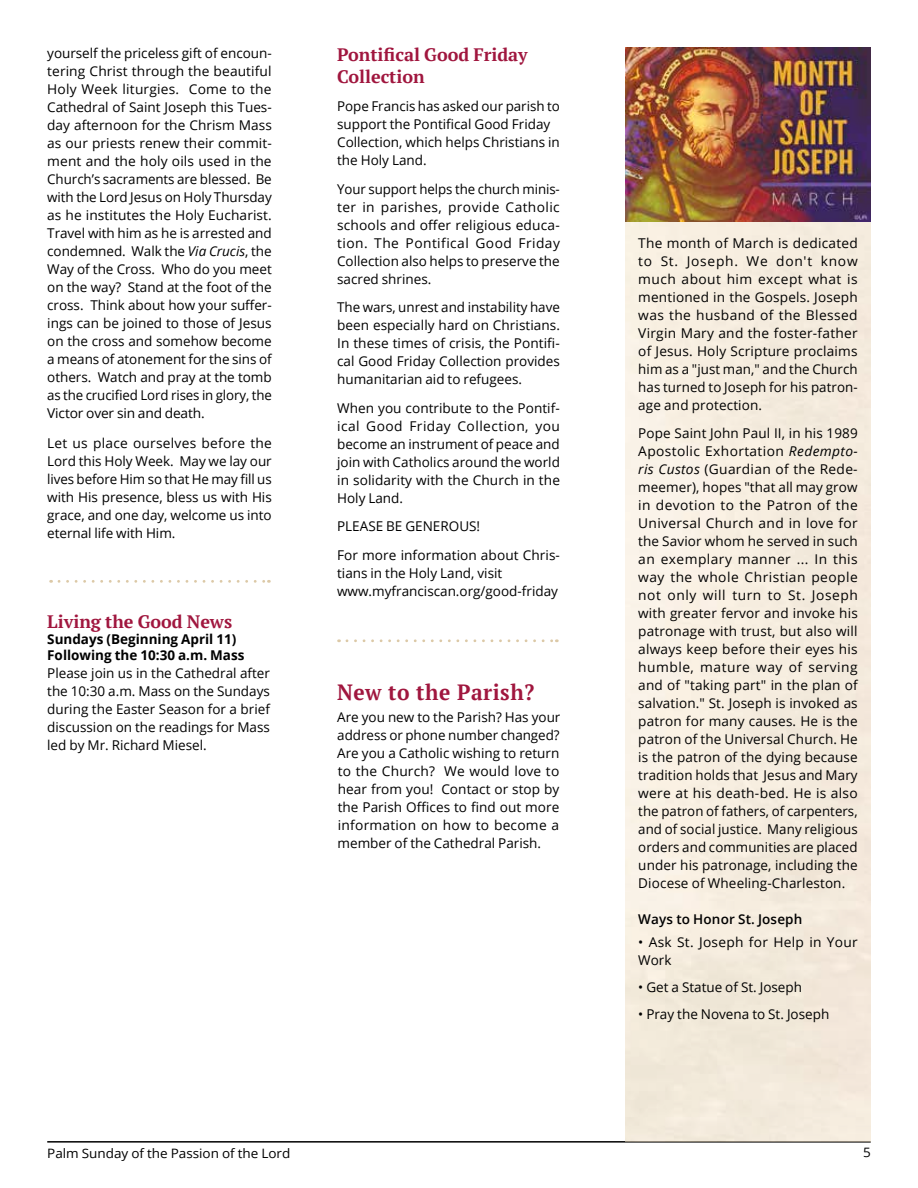
<style>
.page{position:relative;width:918px;height:1188px;background:#fff}
.page>*{position:absolute;margin:0;border:0;box-sizing:border-box;transform-origin:0 0}
.t1{font:700 22.05px "PT Serif";letter-spacing:.025em;color:#a0163e;scale:.95 1}
.t2{font:700 18px/21.6px "PT Serif";color:#a0163e}
.t3{font:13.5px/18px "Open Sans";color:#000;text-align:justify}
.t4{font:700 13.5px/16.2px "Open Sans";color:#000}
.t5{font:13.5px/18px "Open Sans";letter-spacing:.02em;color:#000}
.t6{font:600 13.5px "Open Sans";letter-spacing:.01em;color:#000}
.t7{font:12.9px "Open Sans";color:#000;scale:1.04 1}
.s1{font-style:italic}
</style>
<div class="page">
<hr style="left:47px;top:1141px;width:824px;height:2px;background:#000">
<img style="left:625px;top:47px;width:246px;height:175px">
<svg style="left:59px;top:580px;width:210px;height:3px"></svg>
<svg style="left:347px;top:639px;width:210px;height:3px"></svg>
<p class="t3" style="left:47px;top:43px;width:226px">yourself the priceless gift of encoun&shy;tering Christ through the beautiful Holy Week liturgies. Come to the Cathedral of Saint Joseph this Tues&shy;day afternoon for the Chrism Mass as our priests renew their commit&shy;ment and the holy oils used in the Church’s sacraments are blessed. Be with the Lord Jesus on Holy Thursday as he institutes the Holy Eucharist.<br>Travel with him as he is arrested and condemned. Walk the <span class="s1">Via Crucis</span>, the Way of the Cross. Who do you meet on the way? Stand at the foot of the cross. Think about how your suffer&shy;ings can be joined to those of Jesus on the cross and somehow become a means of atonement for the sins of others. Watch and pray at the tomb as the crucified Lord rises in glory, the Victor over sin and death.</p>
<p class="t3" style="left:47px;top:433px;width:226px">Let us place ourselves before the Lord this Holy Week. May we lay our lives before Him so that He may fill us with His presence, bless us with His grace, and one day, welcome us into eternal life with Him.</p>
<h2 class="t2" style="left:47px;top:610px;width:186px">Living the Good News</h2>
<p class="t4" style="left:47px;top:631px;width:199px">Sundays (Beginning April 11)<br>Following the 10:30 a.m. Mass</p>
<p class="t3" style="left:47px;top:664px;width:224px">Please join us in the Cathedral after the 10:30 a.m. Mass on the Sundays during the Easter Season for a brief discussion on the readings for Mass led by Mr. Richard Miesel.</p>
<h2 class="t2" style="left:337px;top:44px;width:192px">Pontifical Good Friday<br>Collection</h2>
<p class="t3" style="left:337px;top:97px;width:224px;text-align:left">Pope Francis has asked our parish to support the Pontifical Good Friday<br>Collection, which helps Christians in the Holy Land.</p>
<p class="t3" style="left:337px;top:179px;width:224px">Your support helps the church minis&shy;ter in parishes, provide Catholic schools and offer religious educa&shy;tion. The Pontifical Good Friday Collection also helps to preserve the sacred shrines.</p>
<p class="t3" style="left:337px;top:298px;width:224px">The wars, unrest and instability have been especially hard on Christians.<br>In these times of crisis, the Pontifi&shy;cal Good Friday Collection provides humanitarian aid to refugees.</p>
<p class="t3" style="left:337px;top:398px;width:224px">When you contribute to the Pontif&shy;ical Good Friday Collection, you become an instrument of peace and join with Catholics around the world in solidarity with the Church in the Holy Land.</p>
<p class="t3" style="left:337px;top:512px;width:224px;line-height:28.5px">PLEASE BE GENEROUS!<br>For more information about Chris-</p>
<p class="t3" style="left:337px;top:563px;width:222px">tians in the Holy Land, visit www.myfranciscan.org/good-friday</p>
<h1 class="t1" style="left:337px;top:678px;width:209px">New to the Parish?</h1>
<p class="t3" style="left:337px;top:708px;width:225px">Are you new to the Parish? Has your address or phone number changed?<br>Are you a Catholic wishing to return to the Church? We would love to hear from you! Contact or stop by the Parish Offices to find out more information on how to become a member of the Cathedral Parish.</p>
<p class="t3" style="left:638px;top:234px;width:221px">The month of March is dedicated to St. Joseph. We don't know much about him except what is mentioned in the Gospels. Joseph was the husband of the Blessed Virgin Mary and the foster-father of Jesus. Holy Scripture proclaims him as a "just man," and the Church has turned to Joseph for his patron&shy;age and protection.</p>
<p class="t3" style="left:638px;top:424px;width:221px">Pope Saint John Paul II, in his 1989<br>Apostolic Exhortation <span class="s1">Redempto&shy;ris Custos</span> (Guardian of the Rede&shy;meemer), hopes "that all may grow in devotion to the Patron of the Universal Church and in love for the Savior whom he served in such an exemplary manner ... In this way the whole Christian people not only will turn to St. Joseph with greater fervor and invoke his patronage with trust, but also will always keep before their eyes his humble, mature way of serving and of "taking part" in the plan of salvation." St. Joseph is invoked as patron for many causes. He is the patron of the Universal Church. He is the patron of the dying because tradition holds that Jesus and Mary were at his death-bed. He is also the patron of fathers, of carpenters, and of social justice. Many religious orders and communities are placed under his patronage, including the Diocese of Wheeling-Charleston.</p>
<p class="t6" style="left:638px;top:910px;width:166px">Ways to Honor St. Joseph</p>
<p class="t5" style="left:638px;top:933px;width:221px">• Ask St. Joseph for Help in Your<br>Work</p>
<p class="t3" style="left:638px;top:978px;width:165px">• Get a Statue of St. Joseph</p>
<p class="t3" style="left:638px;top:1005px;width:193px">• Pray the Novena to St. Joseph</p>
<p class="t7" style="left:47px;top:1144px;width:235px">Palm Sunday of the Passion of the Lord</p>
<p class="t7" style="left:863px;top:1143px;width:9px">5</p>
</div>
